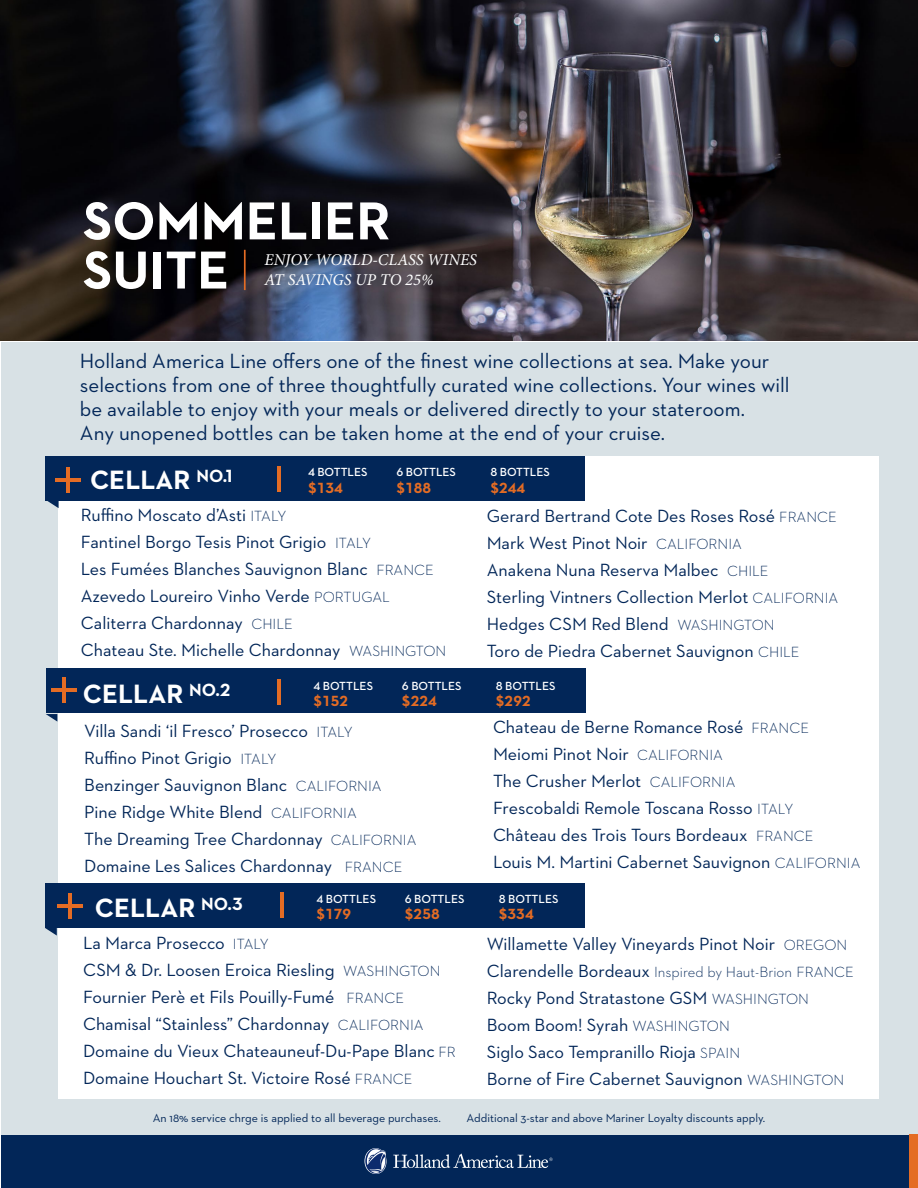
<style>
.page{position:relative;width:918px;height:1188px;background:#fff}
.page>*{position:absolute;margin:0;border:0;box-sizing:border-box;transform-origin:0 0}
.t1{font:700 54.3px "Neutraface 2 Text";color:#fff}
.t2{font:700 27px "Neutraface 2 Text";color:#fff}
.t3{font:21px/24px "Neutraface 2 Text";color:#022658}
.Wine_Title{font:18px/27px "Neutraface 2 Text";color:#022658}
.SommSuite_WineTitle{font:18px/27px "Neutraface 2 Text";color:#022658}
.t4{font:italic 16.5px/19.5px "Minion Pro";color:#fff}
.t5{font:300 15px "Neutraface 2 Text";color:#022658}
.t6{font:700 15px "Neutraface 2 Text";color:#e46c24}
.t7{font:12px "Neutraface 2 Text";color:#022658}
.t8{font:600 12px "Neutraface 2 Text";color:#fff}
.s1{font-weight:300;font-size:15px}
.s2{font-weight:400;font-size:18px}
</style>
<div class="page">
<div style="left:1px;top:342px;width:917px;height:794px;background:#d8e1e5"></div>
<div style="left:58px;top:457px;width:820px;height:642px;background:#fff"></div>
<img style="left:0;top:0;width:918px;height:340px">
<div style="left:1px;top:1136px;width:917px;height:52px;background:#022658"></div>
<div style="left:909px;top:1134px;width:9px;height:54px;background:#e46c24"></div>
<svg style="left:365px;top:1148px;width:22px;height:26px"></svg>
<svg style="left:393px;top:1154px;width:160px;height:14px"></svg>
<hr style="left:244px;top:250px;width:2px;height:40px;background:#e46c24">
<div style="left:45px;top:456px;width:540px;height:45px;background:#022658"></div>
<hr style="left:277px;top:466px;width:3px;height:25px;background:#e46c24">
<svg style="left:47px;top:501px;width:12px;height:7px"></svg>
<div style="left:46px;top:668px;width:540px;height:45px;background:#022658"></div>
<svg style="left:46px;top:714px;width:11px;height:8px"></svg>
<div style="left:45px;top:884px;width:540px;height:44px;background:#022658"></div>
<hr style="left:57px;top:904px;width:26px;height:3px;background:#e46c24">
<hr style="left:68px;top:893px;width:3px;height:26px;background:#e46c24">
<svg style="left:45px;top:928px;width:12px;height:8px"></svg>
<hr style="left:280px;top:892px;width:4px;height:26px;background:#e46c24">
<hr style="left:55px;top:478px;width:26px;height:4px;background:#e46c24">
<hr style="left:66px;top:467px;width:3px;height:26px;background:#e46c24">
<hr style="left:51px;top:689px;width:26px;height:3px;background:#e46c24">
<hr style="left:62px;top:677px;width:3px;height:26px;background:#e46c24">
<hr style="left:277px;top:679px;width:3px;height:26px;background:#e46c24">
<p class="t1" style="left:83px;top:186px;width:309px">SOMMELIER</p>
<p class="t1" style="left:83px;top:235px;width:148px">SUITE</p>
<p class="t4" style="left:264px;top:250px;width:214px">ENJOY WORLD-CLASS WINES<br>AT SAVINGS UP TO 25%</p>
<p class="t3" style="left:80px;top:349px;width:711px">Holland America Line offers one of the finest wine collections at sea. Make your selections from one of three thoughtfully curated wine collections. Your wines will be available to enjoy with your meals or delivered directly to your stateroom.<br>Any unopened bottles can be taken home at the end of your cruise.</p>
<p class="t8" style="left:308px;top:464px;width:61px">4 BOTTLES</p>
<p class="t6" style="left:308px;top:478px;width:36px">$134</p>
<p class="t8" style="left:396px;top:464px;width:61px">6 BOTTLES</p>
<p class="t6" style="left:396px;top:478px;width:36px">$188</p>
<p class="t2" style="left:90px;top:463px;width:144px">CELLAR <sup>NO.1</sup></p>
<p class="Wine_Title" style="left:81px;top:502px;width:354px">Ruffino Moscato d’Asti <span class="s1">ITALY<br></span>Fantinel Borgo Tesis Pinot Grigio <span class="s1">ITALY<br></span>Les Fumées Blanches Sauvignon Blanc <span class="s1">FRANCE</span></p>
<p class="Wine_Title" style="left:81px;top:583px;width:367px">Azevedo Loureiro Vinho Verde <span class="s1">PORTUGAL<br></span>Caliterra Chardonnay <span class="s1">CHILE<br></span>Chateau Ste. Michelle Chardonnay <span class="s1">WASHINGTON</span></p>
<p class="t8" style="left:490px;top:464px;width:61px">8 BOTTLES</p>
<p class="t6" style="left:490px;top:478px;width:36px">$244</p>
<p class="Wine_Title" style="left:487px;top:502px;width:351px">Gerard Bertrand Cote Des Roses Rosé <span class="s1">FRANCE<br></span>Mark West Pinot Noir <span class="s1">CALIFORNIA</span></p>
<p class="Wine_Title" style="left:487px;top:556px;width:353px">Anakena Nuna Reserva Malbec <span class="s1">CHILE<br></span>Sterling Vintners Collection Merlot <span class="s1">CALIFORNIA</span></p>
<p class="Wine_Title" style="left:487px;top:610px;width:314px">Hedges CSM Red Blend <span class="s1">WASHINGTON<br></span>Toro de Piedra Cabernet Sauvignon <span class="s1">CHILE</span></p>
<p class="t2" style="left:83px;top:676px;width:149px">CELLAR <sup>NO.2</sup></p>
<p class="t8" style="left:314px;top:678px;width:61px">4 BOTTLES</p>
<p class="t6" style="left:314px;top:691px;width:36px">$152</p>
<p class="t8" style="left:402px;top:678px;width:61px">6 BOTTLES</p>
<p class="t6" style="left:402px;top:691px;width:36px">$224</p>
<p class="t8" style="left:496px;top:678px;width:61px">8 BOTTLES</p>
<p class="t6" style="left:496px;top:691px;width:36px">$292</p>
<p class="SommSuite_WineTitle" style="left:84px;top:717px;width:299px">Villa Sandi ‘il Fresco’ Prosecco <span class="s1">ITALY<br></span>Ruffino Pinot Grigio <span class="s1">ITALY<br></span>Benzinger Sauvignon Blanc <span class="s1">CALIFORNIA</span></p>
<p class="SommSuite_WineTitle" style="left:84px;top:798px;width:334px">Pine Ridge White Blend <span class="s1">CALIFORNIA<br></span>The Dreaming Tree Chardonnay <span class="s1">CALIFORNIA</span></p>
<p class="SommSuite_WineTitle" style="left:84px;top:852px;width:319px">Domaine Les Salices Chardonnay <span class="s1">FRANCE</span></p>
<p class="SommSuite_WineTitle" style="left:493px;top:713px;width:317px">Chateau de Berne Romance Rosé <span class="s1">FRANCE</span></p>
<p class="SommSuite_WineTitle" style="left:493px;top:740px;width:231px">Meiomi Pinot Noir <span class="s1">CALIFORNIA</span></p>
<p class="SommSuite_WineTitle" style="left:493px;top:767px;width:302px">The Crusher Merlot <span class="s1">CALIFORNIA<br></span>Frescobaldi Remole Toscana Rosso <span class="s1">ITALY</span></p>
<p class="SommSuite_WineTitle" style="left:493px;top:821px;width:322px">Château des Trois Tours Bordeaux <span class="s1">FRANCE</span></p>
<p class="SommSuite_WineTitle" style="left:493px;top:848px;width:369px">Louis M. Martini Cabernet Sauvignon <span class="s1">CALIFORNIA</span></p>
<p class="t2" style="left:95px;top:890px;width:149px">CELLAR <sup>NO.3</sup></p>
<p class="t8" style="left:317px;top:891px;width:61px">4 BOTTLES</p>
<p class="t6" style="left:317px;top:905px;width:36px">$179</p>
<p class="t8" style="left:405px;top:891px;width:61px">6 BOTTLES</p>
<p class="t6" style="left:405px;top:905px;width:36px">$258</p>
<p class="t8" style="left:499px;top:891px;width:61px">8 BOTTLES</p>
<p class="t6" style="left:499px;top:905px;width:36px">$334</p>
<p class="Wine_Title" style="left:83px;top:929px;width:359px">La Marca Prosecco <span class="s1">ITALY<br></span>CSM &amp; Dr. Loosen Eroica Riesling <span class="s1">WASHINGTON </span>Fournier Perè et Fils Pouilly-Fumé <span class="s1">FRANCE </span>Chamisal “Stainless” Chardonnay <span class="s1">CALIFORNIA</span></p>
<p class="Wine_Title" style="left:83px;top:1037px;width:374px">Domaine du Vieux Chateauneuf-Du-Pape Blanc <span class="s1">FR</span></p>
<p class="Wine_Title" style="left:83px;top:1064px;width:331px">Domaine Houchart St. Victoire Rosé <span class="s1">FRANCE</span></p>
<p class="Wine_Title" style="left:487px;top:930px;width:362px">Willamette Valley Vineyards Pinot Noir <span class="s1">OREGON</span></p>
<p class="t5" style="left:487px;top:963px;width:369px"><span class="s2">Clarendelle Bordeaux</span> Inspired by Haut-Brion FRANCE</p>
<p class="Wine_Title" style="left:487px;top:984px;width:324px">Rocky Pond Stratastone GSM <span class="s1">WASHINGTON<br></span>Boom Boom! Syrah <span class="s1">WASHINGTON</span></p>
<p class="Wine_Title" style="left:487px;top:1038px;width:359px">Siglo Saco Tempranillo Rioja <span class="s1">SPAIN<br></span>Borne of Fire Cabernet Sauvignon <span class="s1">WASHINGTON</span></p>
<p class="t7" style="left:153px;top:1110px;width:290px">An 18% service chrge is applied to all beverage purchases.</p>
<p class="t7" style="left:467px;top:1110px;width:300px">Additional 3-star and above Mariner Loyalty discounts apply.</p>
</div>
